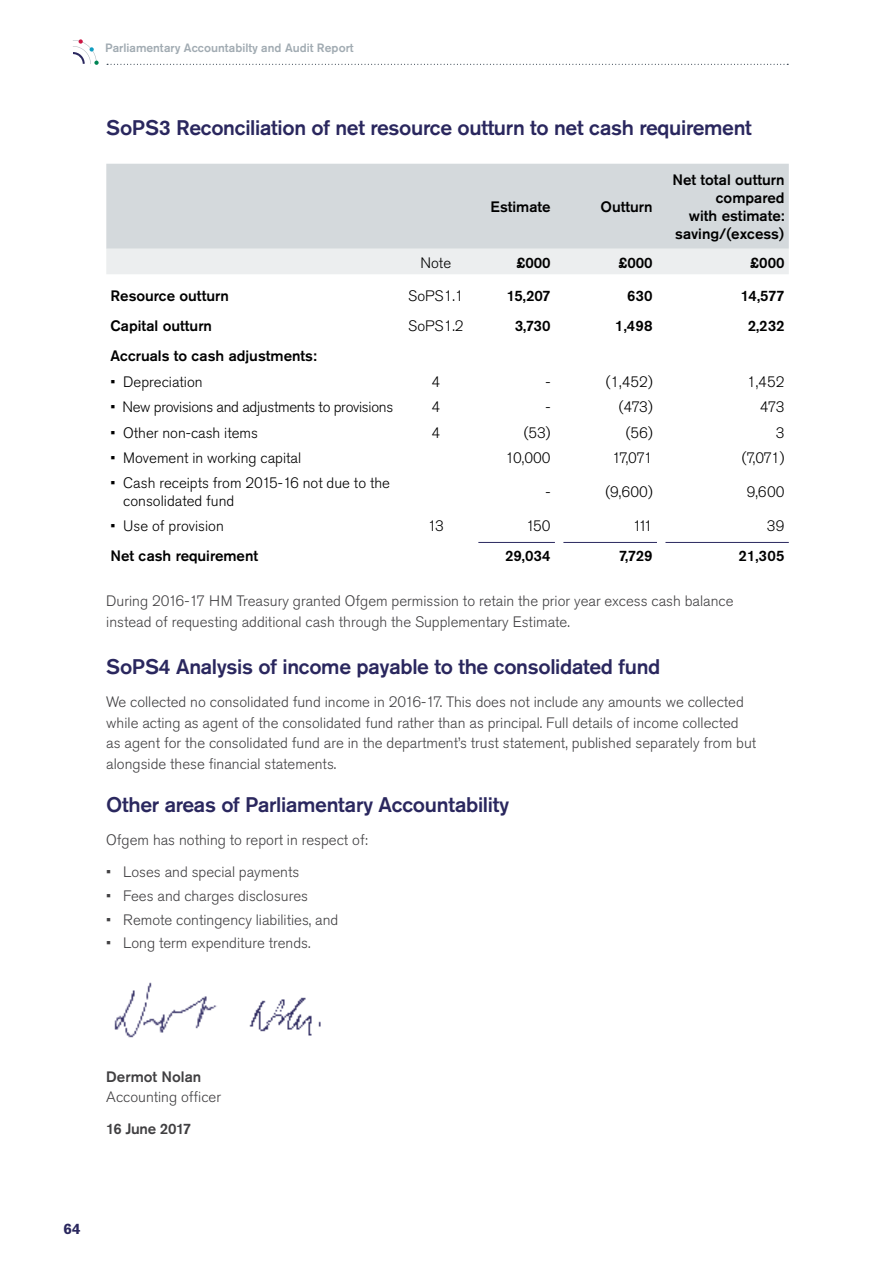
<style>
.page{position:relative;width:893px;height:1263px;background:#fff}
.page>*{position:absolute;margin:0;border:0;box-sizing:border-box;transform-origin:0 0}
.t1{font:500 21px "Akzidenz Grotesk Pro";letter-spacing:-.015em;color:#2a275e}
.t2{font:300 15px/20.7px "Akzidenz Grotesk Pro";color:#414042}
.t3{font:300 15px/18px "Akzidenz Grotesk Pro";color:#000}
.t4{font:500 15px/18px "Akzidenz Grotesk Pro";color:#000;text-align:right}
.t5{font:300 15px "Akzidenz Grotesk Pro";letter-spacing:-.02em;color:#000}
.t6{font:500 15px "Akzidenz Grotesk Pro";color:#414042}
.t7{font:500 15px "Akzidenz Grotesk Pro";letter-spacing:-.02em;color:#414042}
.t8{font:700 15px "Akzidenz Grotesk Pro";color:#2a275e}
.t9{font:500 12px "Akzidenz Grotesk Pro";color:#a1abb2}
</style>
<div class="page">
<div style="left:106px;top:164px;width:683px;height:85px;background:#d4d9dc"></div>
<div style="left:106px;top:249px;width:683px;height:25px;background:#eceeef"></div>
<hr style="left:478px;top:542px;width:77px;height:1px;background:#2a275e">
<hr style="left:563px;top:542px;width:94px;height:1px;background:#2a275e">
<hr style="left:665px;top:542px;width:124px;height:1px;background:#2a275e">
<img style="left:114px;top:982px;width:207px;height:56px">
<svg style="left:107px;top:64px;width:681px;height:1px"></svg>
<svg style="left:73px;top:39px;width:26px;height:26px"></svg>
<p class="t9" style="left:105px;top:40px;width:250px">Parliamentary Accountabilty and Audit Report</p>
<h1 class="t1" style="left:106px;top:114px;width:647px">SoPS3 Reconciliation of net resource outturn to net cash requirement</h1>
<p class="t4" style="left:491px;top:197px;width:62px">Estimate</p>
<p class="t4" style="left:600px;top:197px;width:54px">Outturn</p>
<p class="t4" style="left:672px;top:170px;width:114px">Net total outturn compared<br>with estimate: saving/(excess)</p>
<p class="t3" style="left:421px;top:254px;width:32px">Note</p>
<p class="t4" style="left:516px;top:254px;width:36px">£000</p>
<p class="t4" style="left:618px;top:254px;width:36px">£000</p>
<p class="t4" style="left:750px;top:254px;width:36px">£000</p>
<p class="t4" style="left:111px;top:287px;width:120px">Resource outturn</p>
<p class="t3" style="left:408px;top:287px;width:57px">SoPS1.1</p>
<p class="t4" style="left:507px;top:287px;width:45px">15,207</p>
<p class="t4" style="left:627px;top:287px;width:27px">630</p>
<p class="t4" style="left:741px;top:287px;width:45px">14,577</p>
<p class="t4" style="left:111px;top:317px;width:103px">Capital outturn</p>
<p class="t3" style="left:408px;top:317px;width:57px">SoPS1.2</p>
<p class="t4" style="left:515px;top:317px;width:37px">3,730</p>
<p class="t4" style="left:615px;top:317px;width:39px">1,498</p>
<p class="t4" style="left:748px;top:317px;width:38px">2,232</p>
<p class="t4" style="left:111px;top:347px;width:208px">Accruals to cash adjustments:</p>
<p class="t3" style="left:111px;top:372px;width:94px">• Depreciation</p>
<p class="t3" style="left:431px;top:372px;width:10px">4</p>
<p class="t3" style="left:546px;top:372px;width:7px">-</p>
<p class="t3" style="left:606px;top:372px;width:48px">(1,452)</p>
<p class="t3" style="left:747px;top:372px;width:39px">1,452</p>
<p class="t5" style="left:111px;top:397px;width:284px">• New provisions and adjustments to provisions</p>
<p class="t3" style="left:431px;top:398px;width:10px">4</p>
<p class="t3" style="left:546px;top:398px;width:7px">-</p>
<p class="t3" style="left:619px;top:398px;width:36px">(473)</p>
<p class="t3" style="left:760px;top:398px;width:26px">473</p>
<p class="t3" style="left:111px;top:423px;width:149px">• Other non-cash items</p>
<p class="t3" style="left:431px;top:423px;width:10px">4</p>
<p class="t3" style="left:524px;top:423px;width:28px">(53)</p>
<p class="t3" style="left:626px;top:423px;width:28px">(56)</p>
<p class="t3" style="left:776px;top:423px;width:10px">3</p>
<p class="t3" style="left:111px;top:449px;width:192px">• Movement in working capital</p>
<p class="t3" style="left:505px;top:449px;width:47px">10,000</p>
<p class="t3" style="left:612px;top:449px;width:42px">17,071</p>
<p class="t3" style="left:742px;top:449px;width:44px">(7,071)</p>
<p class="t3" style="left:123px;top:474px;width:268px;text-indent:-13px">• Cash receipts from 2015-16 not due to the consolidated fund</p>
<p class="t3" style="left:546px;top:483px;width:7px">-</p>
<p class="t3" style="left:606px;top:483px;width:49px">(9,600)</p>
<p class="t3" style="left:747px;top:483px;width:39px">9,600</p>
<p class="t3" style="left:111px;top:517px;width:115px">• Use of provision</p>
<p class="t3" style="left:428px;top:517px;width:18px">13</p>
<p class="t3" style="left:526px;top:517px;width:26px">150</p>
<p class="t3" style="left:633px;top:517px;width:21px">111</p>
<p class="t3" style="left:767px;top:517px;width:19px">39</p>
<p class="t4" style="left:111px;top:546px;width:149px">Net cash requirement</p>
<p class="t4" style="left:505px;top:546px;width:47px">29,034</p>
<p class="t4" style="left:619px;top:546px;width:35px">7,729</p>
<p class="t4" style="left:739px;top:546px;width:47px">21,305</p>
<p class="t2" style="left:106px;top:590px;width:629px">During 2016-17 HM Treasury granted Ofgem permission to retain the prior year excess cash balance instead of requesting additional cash through the Supplementary Estimate.</p>
<h1 class="t1" style="left:106px;top:653px;width:556px">SoPS4 Analysis of income payable to the consolidated fund</h1>
<p class="t2" style="left:106px;top:692px;width:651px">We collected no consolidated fund income in 2016-17. This does not include any amounts we collected while acting as agent of the consolidated fund rather than as principal. Full details of income collected as agent for the consolidated fund are in the department’s trust statement, published separately from but alongside these financial statements.</p>
<h1 class="t1" style="left:106px;top:790px;width:404px">Other areas of Parliamentary Accountability</h1>
<p class="t2" style="left:106px;top:829px;width:263px">Ofgem has nothing to report in respect of:</p>
<p class="t2" style="left:106px;top:861px;width:194px">• Loses and special payments</p>
<p class="t2" style="left:106px;top:885px;width:203px">• Fees and charges disclosures</p>
<p class="t2" style="left:106px;top:909px;width:234px">• Remote contingency liabilities, and</p>
<p class="t2" style="left:106px;top:933px;width:206px">• Long term expenditure trends.</p>
<p class="t6" style="left:106px;top:1067px;width:96px">Dermot Nolan</p>
<p class="t2" style="left:106px;top:1086px;width:116px">Accounting officer</p>
<p class="t7" style="left:106px;top:1119px;width:87px">16 June 2017</p>
<p class="t8" style="left:64px;top:1219px;width:19px">64</p>
</div>
